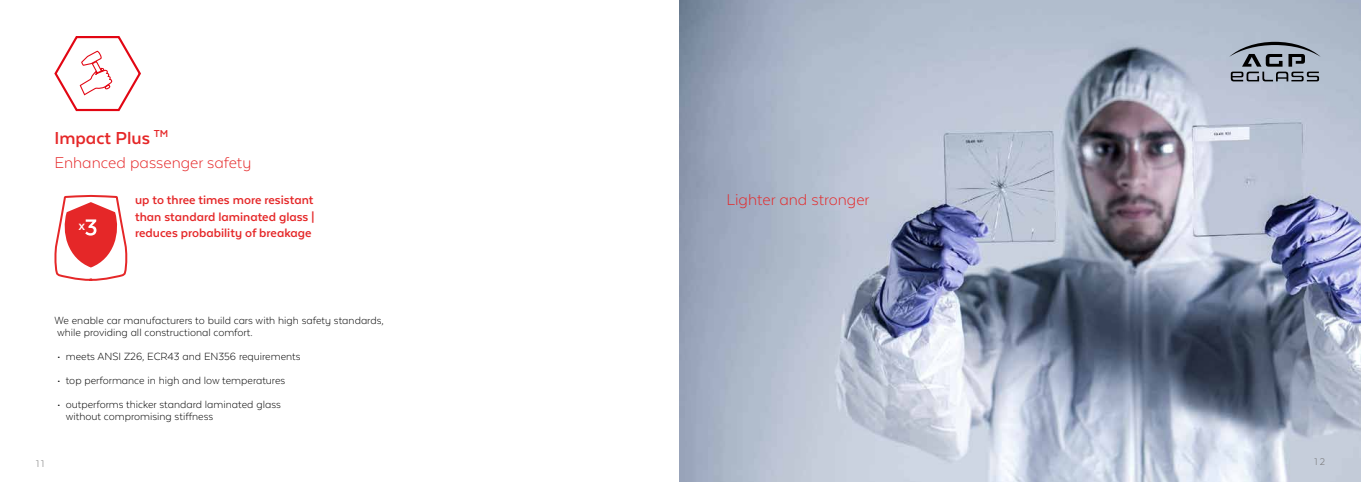
<style>
.page{position:relative;width:1361px;height:482px;background:#fff}
.page>*{position:absolute;margin:0;border:0;box-sizing:border-box;transform-origin:0 0}
.t1{font:700 20px "Texta Alt";color:#e52728}
.t2{font:300 18px "Texta Alt";color:#e52728}
.t3{font:700 15px "Texta Alt";color:#fff}
.t4{font:700 14px/16.8px "Texta Alt";color:#e52728;text-align:justify}
.t5{font:300 12px/12px "Texta Alt";color:#000}
.t6{font:300 11px "Texta Alt";color:#706f6f}
</style>
<div class="page">
<img style="left:679px;top:0;width:682px;height:482px">
<svg style="left:1229px;top:42px;width:91px;height:39px;background:#868f9b"></svg>
<svg style="left:54px;top:194px;width:74px;height:87px"></svg>
<svg style="left:54px;top:36px;width:87px;height:75px"></svg>
<h1 class="t1" style="left:54px;top:128px;width:115px">Impact Plus <sup>TM</sup></h1>
<h2 class="t2" style="left:54px;top:153px;width:198px">Enhanced passenger safety</h2>
<p class="t4" style="left:135px;top:191px;width:181px">up to three times more resistant than standard laminated glass | reduces probability of breakage</p>
<p class="t3" style="left:79px;top:218px;width:8px">x</p>
<p class="t5" style="left:54px;top:314px;width:331px">We enable car manufacturers to build cars with high safety standards, while providing all constructional comfort.</p>
<p class="t5" style="left:57px;top:350px;width:245px">• meets ANSI Z26, ECR43 and EN356 requirements</p>
<p class="t5" style="left:57px;top:374px;width:230px">• top performance in high and low temperatures</p>
<p class="t5" style="left:66px;top:398px;width:217px;text-indent:-9px">• outperforms thicker standard laminated glass without compromising stiffness</p>
<h2 class="t2" style="left:726px;top:190px;width:144px">Lighter and stronger</h2>
<p class="t6" style="left:36px;top:458px;width:10px">11</p>
<p class="t6" style="left:1314px;top:456px;width:12px">12</p>
</div>
